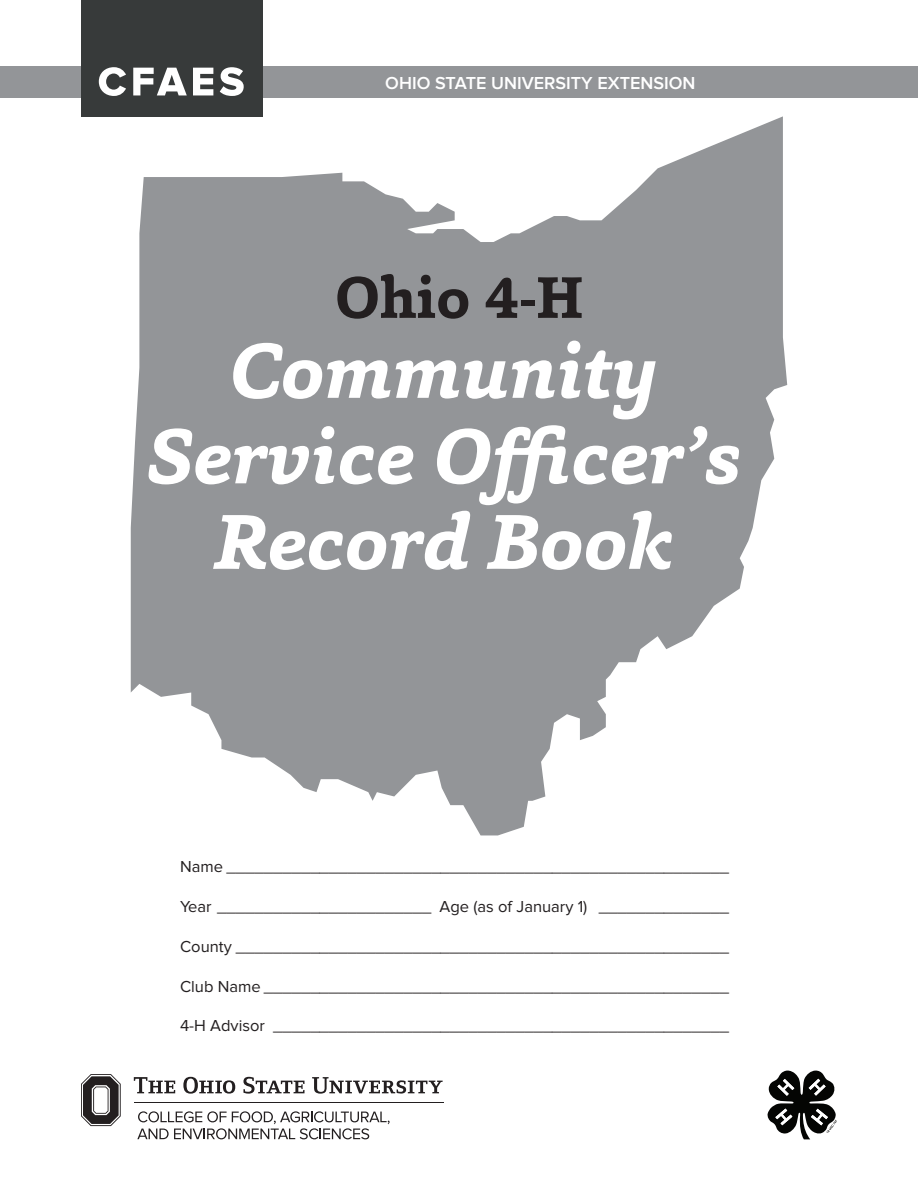
<style>
.page{position:relative;width:918px;height:1188px;background:#fff}
.page>*{position:absolute;margin:0;border:0;box-sizing:border-box;transform-origin:0 0}
.h1_document_title{font:italic 700 79.5px/85.5px "Capita";color:#fff;text-align:center}
.Ohio_4-H{font:700 60px "Capita";color:#231f20}
.OSUE{font:600 18px "Proxima Nova";color:#fff}
.body{font:16.5px "Proxima Nova";color:#231f20}
</style>
<div class="page">
<svg style="left:131px;top:116px;width:656px;height:719px;fill:#939598"></svg>
<svg style="left:137px;top:1111px;width:253px;height:28px"></svg>
<svg style="left:81px;top:1074px;width:40px;height:52px"></svg>
<hr style="left:134px;top:1102px;width:310px;height:1px;background:#231f20">
<svg style="left:134px;top:1077px;width:41px;height:16px"></svg>
<svg style="left:183px;top:1077px;width:52px;height:17px"></svg>
<svg style="left:243px;top:1077px;width:62px;height:17px"></svg>
<svg style="left:312px;top:1077px;width:131px;height:17px"></svg>
<div style="left:0;top:66px;width:918px;height:32px;background:#939598"></div>
<div style="left:81px;top:0;width:181px;height:116px;background:#373a3a"></div>
<svg style="left:99px;top:67px;width:27px;height:29px"></svg>
<svg style="left:133px;top:68px;width:54px;height:27px"></svg>
<svg style="left:193px;top:68px;width:20px;height:27px"></svg>
<svg style="left:220px;top:67px;width:24px;height:29px"></svg>
<svg style="left:768px;top:1071px;width:69px;height:68px"></svg>
<p class="OSUE" style="left:385px;top:73px;width:312px">OHIO STATE UNIVERSITY EXTENSION</p>
<h1 class="Ohio_4-H" style="left:335px;top:258px;width:249px">Ohio 4-H</h1>
<h1 class="h1_document_title" style="left:145px;top:327px;width:598px">Community<br>Service Officer’s<br>Record Book</h1>
<p class="body" style="left:180px;top:857px;width:551px">Name ______________________________________________________</p>
<p class="body" style="left:180px;top:897px;width:551px">Year _______________________ Age (as of January 1) ______________</p>
<p class="body" style="left:180px;top:937px;width:551px">County _____________________________________________________</p>
<p class="body" style="left:180px;top:977px;width:551px">Club Name __________________________________________________</p>
<p class="body" style="left:180px;top:1016px;width:551px">4-H Advisor _________________________________________________</p>
</div>
